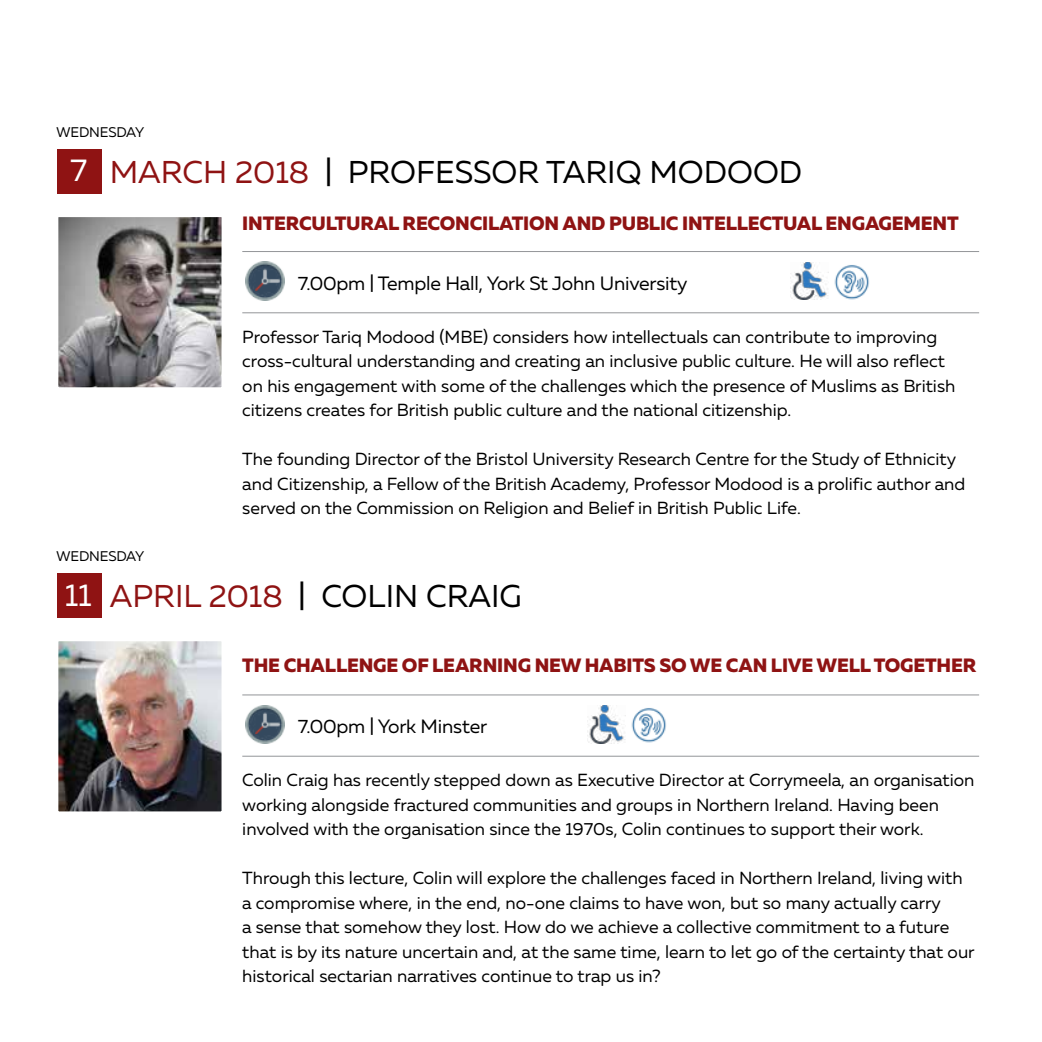
<style>
.page{position:relative;width:1042px;height:1042px;background:#fff}
.page>*{position:absolute;margin:0;border:0;box-sizing:border-box;transform-origin:0 0}
.t1{font:31.5px "Muller";color:#000}
.t2{font:31.5px "Muller";color:#fff}
.t3{font:800 19.25px "Muller";letter-spacing:-.01em;color:#8f1313}
.t4{font:19.25px "Muller";letter-spacing:-.01em;color:#000}
.t5{font:17.5px/24.5px "Muller";color:#000}
.t6{font:14px "Muller";letter-spacing:-.01em;color:#000}
.s1{color:#8f1313}
</style>
<div class="page">
<img style="left:60px;top:218px;width:160px;height:168px">
<div style="left:57px;top:215px;width:166px;height:174px;border:2px solid #fff"></div>
<div style="left:57px;top:149px;width:45px;height:45px;background:#8f1313"></div>
<hr style="left:242px;top:251px;width:737px;height:1px;background:#939598">
<hr style="left:242px;top:312px;width:737px;height:1px;background:#939598">
<img style="left:246px;top:262px;width:38px;height:38px">
<img style="left:790px;top:262px;width:38px;height:38px">
<img style="left:834px;top:265px;width:35px;height:35px">
<img style="left:60px;top:642px;width:160px;height:168px">
<div style="left:57px;top:639px;width:166px;height:174px;border:2px solid #fff"></div>
<div style="left:57px;top:573px;width:45px;height:45px;background:#8f1313"></div>
<hr style="left:242px;top:694px;width:737px;height:1px;background:#939598">
<hr style="left:242px;top:756px;width:737px;height:1px;background:#939598">
<img style="left:246px;top:705px;width:38px;height:39px">
<img style="left:587px;top:705px;width:38px;height:38px">
<img style="left:631px;top:708px;width:35px;height:35px">
<p class="t6" style="left:57px;top:124px;width:89px">WEDNESDAY</p>
<h1 class="t1" style="left:110px;top:153px;width:694px"><span class="s1">MARCH 2018</span> | PROFESSOR TARIQ MODOOD</h1>
<p class="t3" style="left:242px;top:211px;width:718px">INTERCULTURAL RECONCILATION AND PUBLIC INTELLECTUAL ENGAGEMENT</p>
<h1 class="t2" style="left:70px;top:151px;width:18px">7</h1>
<p class="t4" style="left:298px;top:271px;width:391px">7.00pm | Temple Hall, York St John University</p>
<p class="t5" style="left:242px;top:324px;width:714px">Professor Tariq Modood (MBE) considers how intellectuals can contribute to improving cross-cultural understanding and creating an inclusive public culture. He will also reflect on his engagement with some of the challenges which the presence of Muslims as British citizens creates for British public culture and the national citizenship.</p>
<p class="t5" style="left:242px;top:447px;width:724px">The founding Director of the Bristol University Research Centre for the Study of Ethnicity and Citizenship, a Fellow of the British Academy, Professor Modood is a prolific author and served on the Commission on Religion and Belief in British Public Life.</p>
<p class="t6" style="left:57px;top:548px;width:89px">WEDNESDAY</p>
<h1 class="t1" style="left:110px;top:577px;width:413px"><span class="s1">APRIL 2018</span> | COLIN CRAIG</h1>
<h1 class="t2" style="left:65px;top:575px;width:29px">11</h1>
<p class="t3" style="left:242px;top:653px;width:736px">THE CHALLENGE OF LEARNING NEW HABITS SO WE CAN LIVE WELL TOGETHER</p>
<p class="t4" style="left:298px;top:714px;width:191px">7.00pm | York Minster</p>
<p class="t5" style="left:242px;top:767px;width:733px">Colin Craig has recently stepped down as Executive Director at Corrymeela, an organisation working alongside fractured communities and groups in Northern Ireland. Having been involved with the organisation since the 1970s, Colin continues to support their work.</p>
<p class="t5" style="left:242px;top:865px;width:734px">Through this lecture, Colin will explore the challenges faced in Northern Ireland, living with a compromise where, in the end, no-one claims to have won, but so many actually carry<br>a sense that somehow they lost. How do we achieve a collective commitment to a future that is by its nature uncertain and, at the same time, learn to let go of the certainty that our historical sectarian narratives continue to trap us in?</p>
</div>
